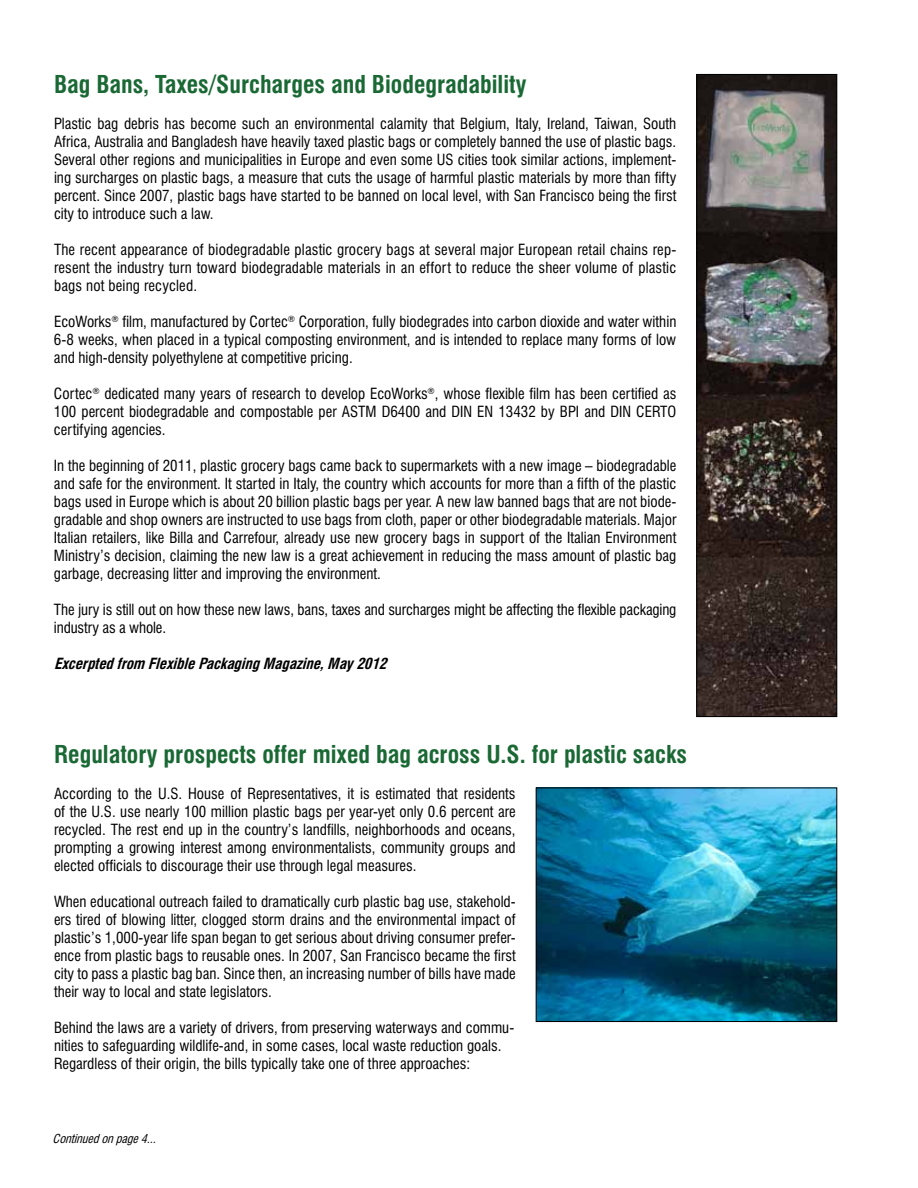
<style>
.page{position:relative;width:918px;height:1188px;background:#fff}
.page>*{position:absolute;margin:0;border:0;box-sizing:border-box;transform-origin:0 0}
.t1{font:700 condensed 24px "Swiss 721 BT";color:#1a6935}
.t2{font:condensed 15px/18px "Swiss 721 BT";color:#000;text-align:justify}
.t3{font:italic 700 condensed 15px "Swiss 721 BT";color:#000}
.t4{font:italic condensed 12px "Swiss 721 BT";color:#000}
</style>
<div class="page">
<img style="left:699px;top:76px;width:136px;height:639px">
<div style="left:697px;top:74px;width:140px;height:643px;border:1px solid #000"></div>
<img style="left:538px;top:790px;width:297px;height:230px">
<div style="left:536px;top:788px;width:301px;height:234px;border:1px solid #000"></div>
<h1 class="t1" style="left:54px;top:70px;width:474px">Bag Bans, Taxes/Surcharges and Biodegradability</h1>
<p class="t2" style="left:54px;top:115px;width:624px">Plastic bag debris has become such an environmental calamity that Belgium, Italy, Ireland, Taiwan, South Africa, Australia and Bangladesh have heavily taxed plastic bags or completely banned the use of plastic bags.<br>Several other regions and municipalities in Europe and even some US cities took similar actions, implement&shy;ing surcharges on plastic bags, a measure that cuts the usage of harmful plastic materials by more than fifty percent. Since 2007, plastic bags have started to be banned on local level, with San Francisco being the first city to introduce such a law.</p>
<p class="t2" style="left:54px;top:241px;width:624px">The recent appearance of biodegradable plastic grocery bags at several major European retail chains rep&shy;resent the industry turn toward biodegradable materials in an effort to reduce the sheer volume of plastic bags not being recycled.</p>
<p class="t2" style="left:54px;top:313px;width:624px">EcoWorks<sup>®</sup> film, manufactured by Cortec<sup>®</sup> Corporation, fully biodegrades into carbon dioxide and water within 6-8 weeks, when placed in a typical composting environment, and is intended to replace many forms of low and high-density polyethylene at competitive pricing.</p>
<p class="t2" style="left:54px;top:385px;width:624px">Cortec<sup>®</sup> dedicated many years of research to develop EcoWorks<sup>®</sup>, whose flexible film has been certified as 100 percent biodegradable and compostable per ASTM D6400 and DIN EN 13432 by BPI and DIN CERTO certifying agencies.</p>
<p class="t2" style="left:54px;top:457px;width:624px">In the beginning of 2011, plastic grocery bags came back to supermarkets with a new image – biodegradable and safe for the environment. It started in Italy, the country which accounts for more than a fifth of the plastic bags used in Europe which is about 20 billion plastic bags per year. A new law banned bags that are not biode&shy;gradable and shop owners are instructed to use bags from cloth, paper or other biodegradable materials. Major Italian retailers, like Billa and Carrefour, already use new grocery bags in support of the Italian Environment Ministry’s decision, claiming the new law is a great achievement in reducing the mass amount of plastic bag garbage, decreasing litter and improving the environment.</p>
<p class="t2" style="left:54px;top:601px;width:624px">The jury is still out on how these new laws, bans, taxes and surcharges might be affecting the flexible packaging industry as a whole.</p>
<p class="t3" style="left:54px;top:655px;width:339px">Excerptedfrom FlexiblePackagingMagazine,May2012</p>
<h1 class="t1" style="left:54px;top:740px;width:634px">Regulatory prospects offer mixed bag across U.S. for plastic sacks</h1>
<p class="t2" style="left:54px;top:785px;width:463px">According to the U.S. House of Representatives, it is estimated that residents of the U.S. use nearly 100 million plastic bags per year-yet only 0.6 percent are recycled. The rest end up in the country’s landfills, neighborhoods and oceans, prompting a growing interest among environmentalists, community groups and elected officials to discourage their use through legal measures.</p>
<p class="t2" style="left:54px;top:893px;width:463px">When educational outreach failed to dramatically curb plastic bag use, stakehold&shy;ers tired of blowing litter, clogged storm drains and the environmental impact of plastic’s 1,000-year life span began to get serious about driving consumer prefer&shy;ence from plastic bags to reusable ones. In 2007, San Francisco became the first city to pass a plastic bag ban. Since then, an increasing number of bills have made their way to local and state legislators.</p>
<p class="t2" style="left:54px;top:1019px;width:462px;text-align:left">Behind the laws are a variety of drivers, from preserving waterways and commu&shy;nities to safeguarding wildlife-and, in some cases, local waste reduction goals.<br>Regardless of their origin, the bills typically take one of three approaches:</p>
<p class="t4" style="left:53px;top:1132px;width:109px">Continuedonpage4...</p>
</div>
